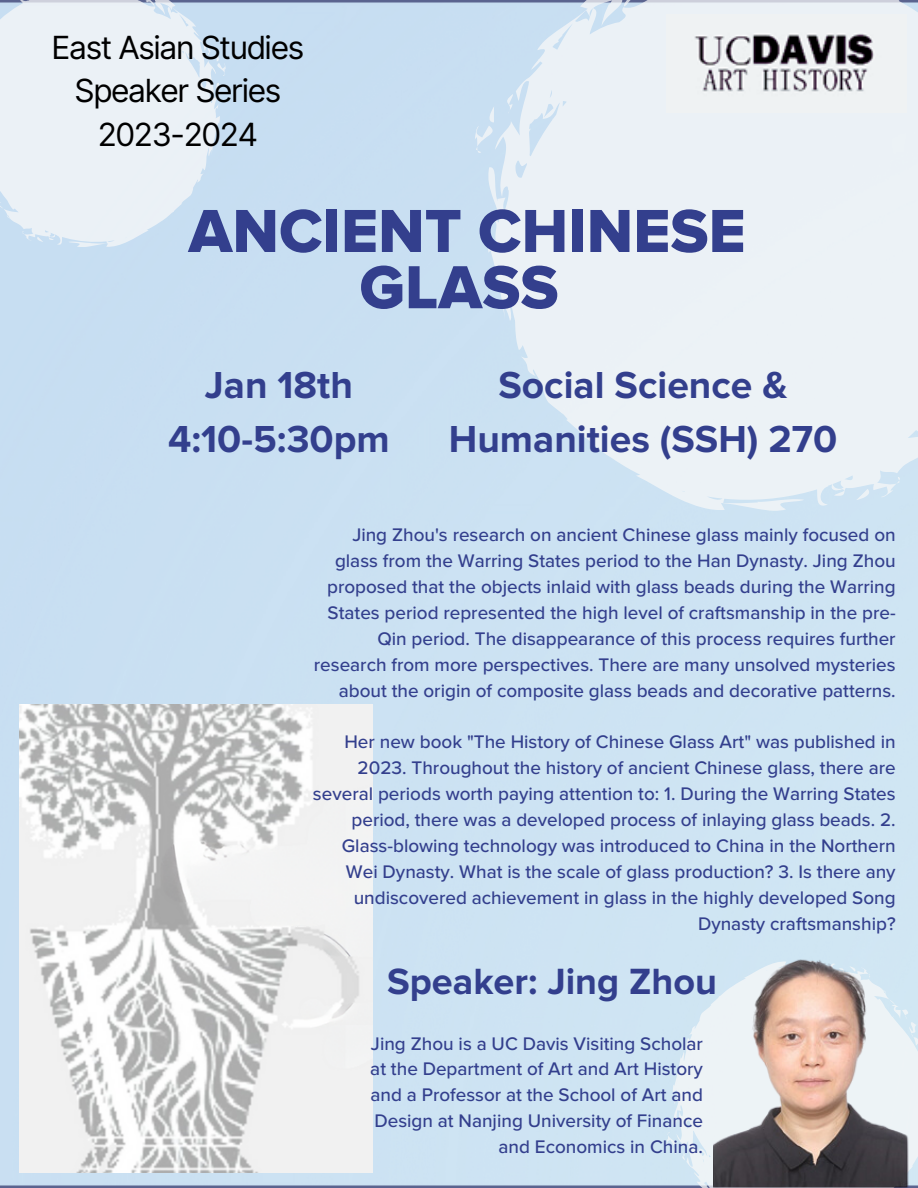
<style>
.page{position:relative;width:918px;height:1188px;background:#cce2f2}
.page>*{position:absolute;margin:0;border:0;box-sizing:border-box;transform-origin:0 0}
.t1{font:63px/56.2px "Proxima Nova Extrabld";color:#333f8d;text-align:center}
.t2{font:700 39px/54px "Proxima Nova";color:#333f8d;text-align:center}
.t3{font:700 37.8px "Proxima Nova";color:#333f8d}
.t4{font:31.8px/43.8px "Inter Tight";color:#000;text-align:center}
.t5{font:500 18.9px/25.8px "Proxima Nova";color:#333f8d;text-align:right}
</style>
<div class="page">
<img style="left:20px;top:705px;width:353px;height:467px">
<svg style="left:667px;top:1132px;width:6px;height:29px"></svg>
<svg style="left:673px;top:961px;width:41px;height:227px;background:#ddeaf2"></svg>
<img style="left:714px;top:935px;width:204px;height:253px">
<svg style="left:220px;top:48px;width:6px;height:28px"></svg>
<svg style="left:0;top:0;width:220px;height:247px;background:#e4edf4"></svg>
<svg style="left:474px;top:94px;width:13px;height:60px"></svg>
<svg style="left:487px;top:0;width:431px;height:511px;background:#e5eef5"></svg>
<img style="left:667px;top:15px;width:239px;height:97px">
<p class="t4" style="left:52px;top:25px;width:253px">East Asian Studies<br>Speaker Series</p>
<p class="t4" style="left:98px;top:113px;width:160px">2023-2024</p>
<p class="t1" style="left:188px;top:206px;width:559px">ANCIENT CHINESE<br>GLASS</p>
<p class="t2" style="left:205px;top:360px;width:150px">Jan 18th</p>
<p class="t2" style="left:168px;top:414px;width:223px">4:10-5:30pm</p>
<p class="t2" style="left:449px;top:360px;width:390px">Social Science &amp;<br>Humanities (SSH) 270</p>
<p class="t5" style="left:314px;top:523px;width:583px">Jing Zhou's research on ancient Chinese glass mainly focused on glass from the Warring States period to the Han Dynasty. Jing Zhou proposed that the objects inlaid with glass beads during the Warring States period represented the high level of craftsmanship in the pre-Qin period. The disappearance of this process requires further research from more perspectives. There are many unsolved mysteries about the origin of composite glass beads and decorative patterns.</p>
<p class="t5" style="left:313px;top:730px;width:584px">Her new book "The History of Chinese Glass Art" was published in 2023. Throughout the history of ancient Chinese glass, there are several periods worth paying attention to: 1. During the Warring States period, there was a developed process of inlaying glass beads. 2.<br>Glass-blowing technology was introduced to China in the Northern Wei Dynasty. What is the scale of glass production? 3. Is there any undiscovered achievement in glass in the highly developed Song Dynasty craftsmanship?</p>
<p class="t3" style="left:387px;top:965px;width:331px">Speaker: Jing Zhou</p>
<p class="t5" style="left:370px;top:1031px;width:334px">Jing Zhou is a UC Davis Visiting Scholar at the Department of Art and Art History and a Professor at the School of Art and Design at Nanjing University of Finance and Economics in China.</p>
</div>
